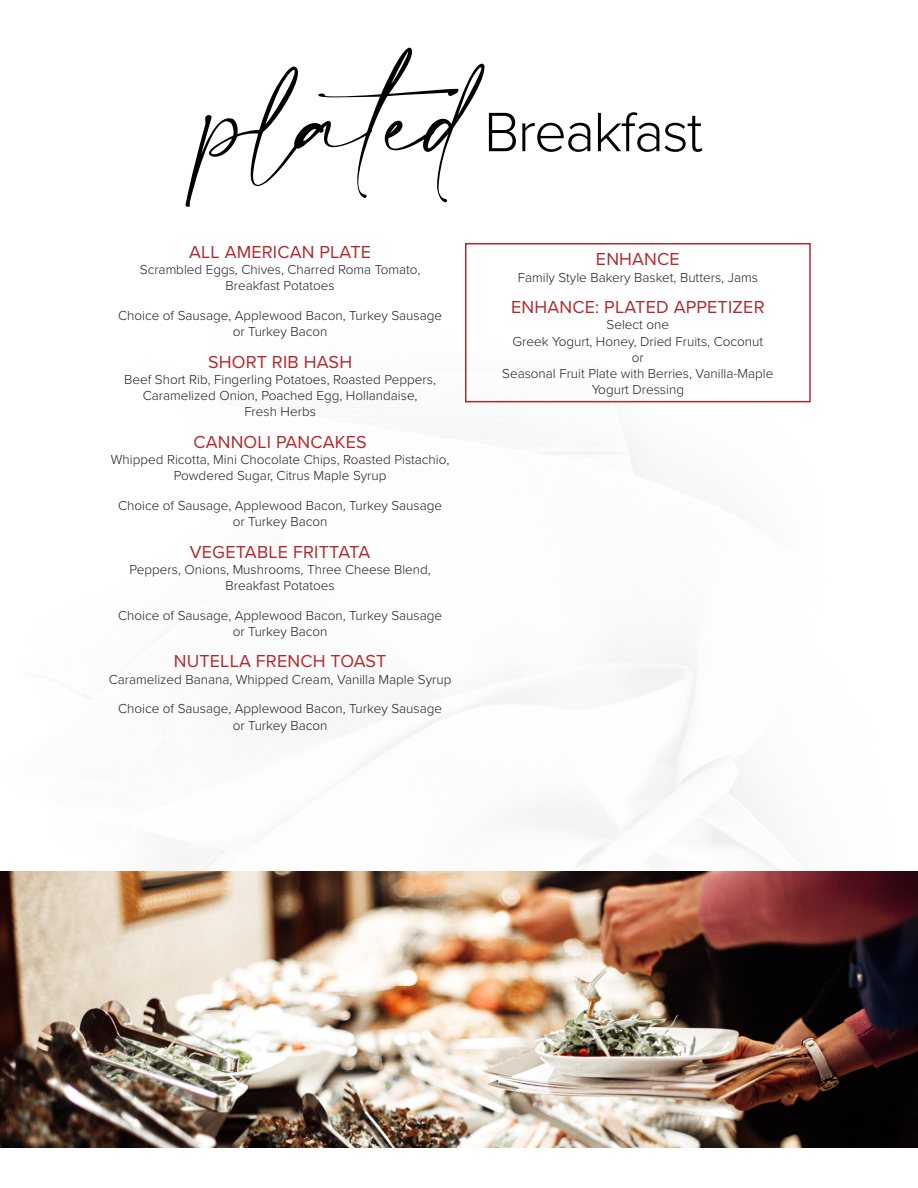
<style>
.page{position:relative;width:918px;height:1188px;background:#fff}
.page>*{position:absolute;margin:0;border:0;box-sizing:border-box;transform-origin:0 0}
.t1{font:86.85px "Amalfi Coast";color:#000001}
.t2{font:300 57.45px "Proxima Nova";letter-spacing:-.03em;color:#000001}
.NEW_Items{font:18px "Proxima Nova";letter-spacing:.01em;color:#b1282d}
.NEW_Descr{font:300 13.5px/16.2px "Proxima Nova";color:#231f20;text-align:center}
</style>
<div class="page">
<img style="left:0;top:402px;width:918px;height:470px">
<img style="left:0;top:872px;width:918px;height:276px">
<div style="left:465px;top:243px;width:346px;height:159px;border:2px solid #b1282d"></div>
<p class="t1" style="left:205px;top:73px;width:304px">plated</p>
<p class="t2" style="left:484px;top:89px;width:220px">Breakfast</p>
<p class="NEW_Items" style="left:189px;top:239px;width:184px">ALL AMERICAN PLATE</p>
<p class="NEW_Descr" style="left:140px;top:261px;width:282px">Scrambled Eggs, Chives, Charred Roma Tomato,<br>Breakfast Potatoes</p>
<p class="NEW_Descr" style="left:118px;top:307px;width:325px">Choice of Sausage, Applewood Bacon, Turkey Sausage or Turkey Bacon</p>
<p class="NEW_Items" style="left:208px;top:348px;width:146px">SHORT RIB HASH</p>
<p class="NEW_Descr" style="left:124px;top:371px;width:313px">Beef Short Rib, Fingerling Potatoes, Roasted Peppers,<br>Caramelized Onion, Poached Egg, Hollandaise,<br>Fresh Herbs</p>
<p class="NEW_Items" style="left:193px;top:428px;width:175px">CANNOLI PANCAKES</p>
<p class="NEW_Descr" style="left:111px;top:451px;width:340px">Whipped Ricotta, Mini Chocolate Chips, Roasted Pistachio,<br>Powdered Sugar, Citrus Maple Syrup</p>
<p class="NEW_Descr" style="left:118px;top:497px;width:325px">Choice of Sausage, Applewood Bacon, Turkey Sausage or Turkey Bacon</p>
<p class="NEW_Items" style="left:190px;top:538px;width:182px">VEGETABLE FRITTATA</p>
<p class="NEW_Descr" style="left:129px;top:561px;width:303px">Peppers, Onions, Mushrooms, Three Cheese Blend,<br>Breakfast Potatoes</p>
<p class="NEW_Descr" style="left:118px;top:606px;width:325px">Choice of Sausage, Applewood Bacon, Turkey Sausage or Turkey Bacon</p>
<p class="NEW_Items" style="left:174px;top:648px;width:214px">NUTELLA FRENCH TOAST</p>
<p class="NEW_Descr" style="left:109px;top:670px;width:344px">Caramelized Banana, Whipped Cream, Vanilla Maple Syrup</p>
<p class="NEW_Descr" style="left:118px;top:700px;width:325px">Choice of Sausage, Applewood Bacon, Turkey Sausage or Turkey Bacon</p>
<p class="NEW_Items" style="left:596px;top:246px;width:85px">ENHANCE</p>
<p class="NEW_Descr" style="left:518px;top:268px;width:242px">Family Style Bakery Basket, Butters, Jams</p>
<p class="NEW_Items" style="left:511px;top:294px;width:255px">ENHANCE: PLATED APPETIZER</p>
<p class="NEW_Descr" style="left:502px;top:316px;width:273px">Select one<br>Greek Yogurt, Honey, Dried Fruits, Coconut<br>or<br>Seasonal Fruit Plate with Berries, Vanilla-Maple<br>Yogurt Dressing</p>
</div>
